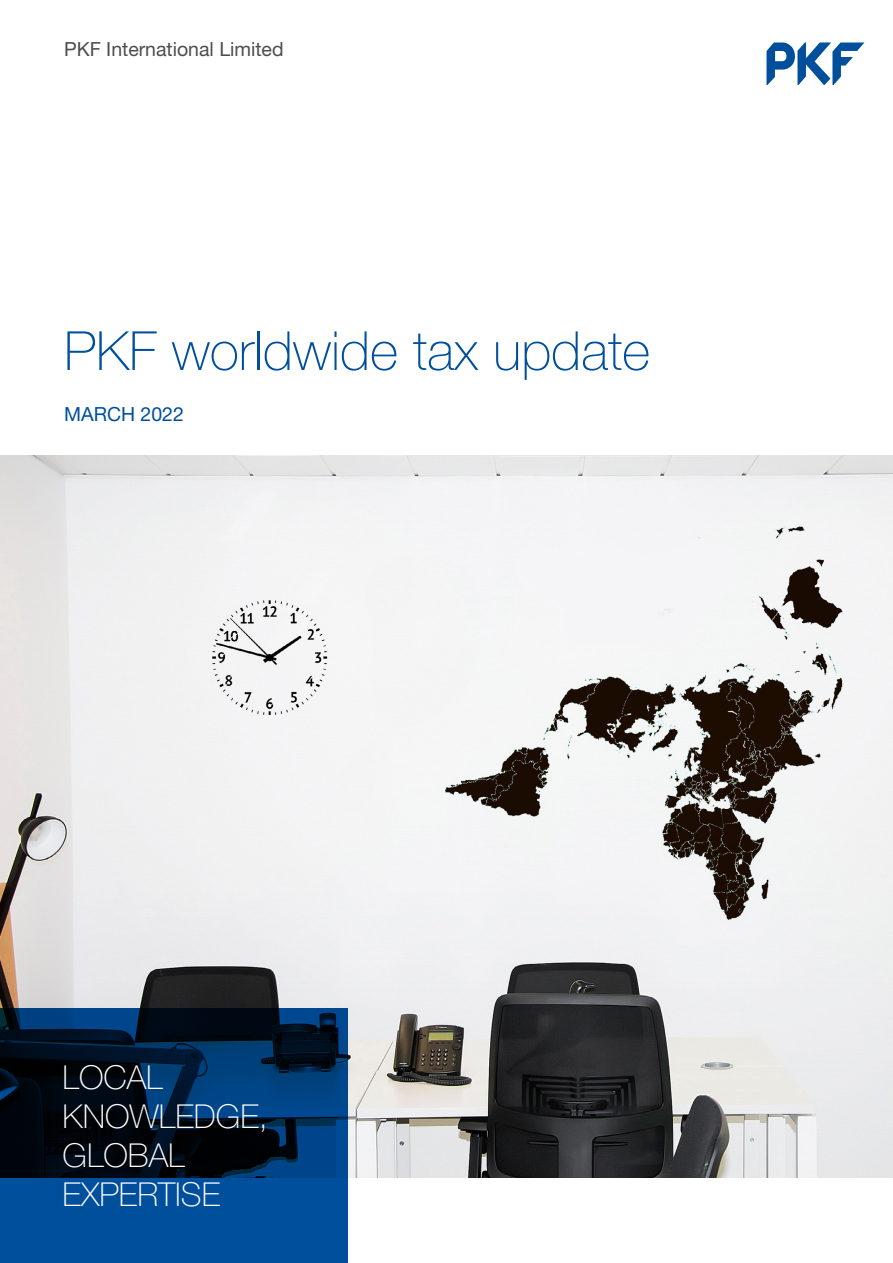
<style>
.page{position:relative;width:893px;height:1263px;background:#fff}
.page>*{position:absolute;margin:0;border:0;box-sizing:border-box;transform-origin:0 0}
.t1{font:100 54px "Helvetica Neue LT Pro";color:#004f9d}
.t2{font:100 33px/39px "Helvetica Neue LT Pro";color:#fff}
.t3{font:19.5px "Helvetica Neue LT Pro";color:#4d4d4f}
.t4{font:19.5px "Helvetica Neue LT Pro";color:#004f9d}
</style>
<div class="page">
<img style="left:0;top:455px;width:893px;height:723px">
<svg style="left:766px;top:42px;width:99px;height:43px"></svg>
<svg style="left:0;top:1008px;width:347px;height:255px;background:#002d5a"></svg>
<p class="t3" style="left:64px;top:38px;width:221px">PKF International Limited</p>
<h1 class="t1" style="left:64px;top:320px;width:588px">PKF worldwide tax update</h1>
<p class="t4" style="left:64px;top:402px;width:121px">MARCH 2022</p>
<p class="t2" style="left:63px;top:1058px;width:207px">LOCAL<br>KNOWLEDGE,<br>GLOBAL<br>EXPERTISE</p>
</div>
